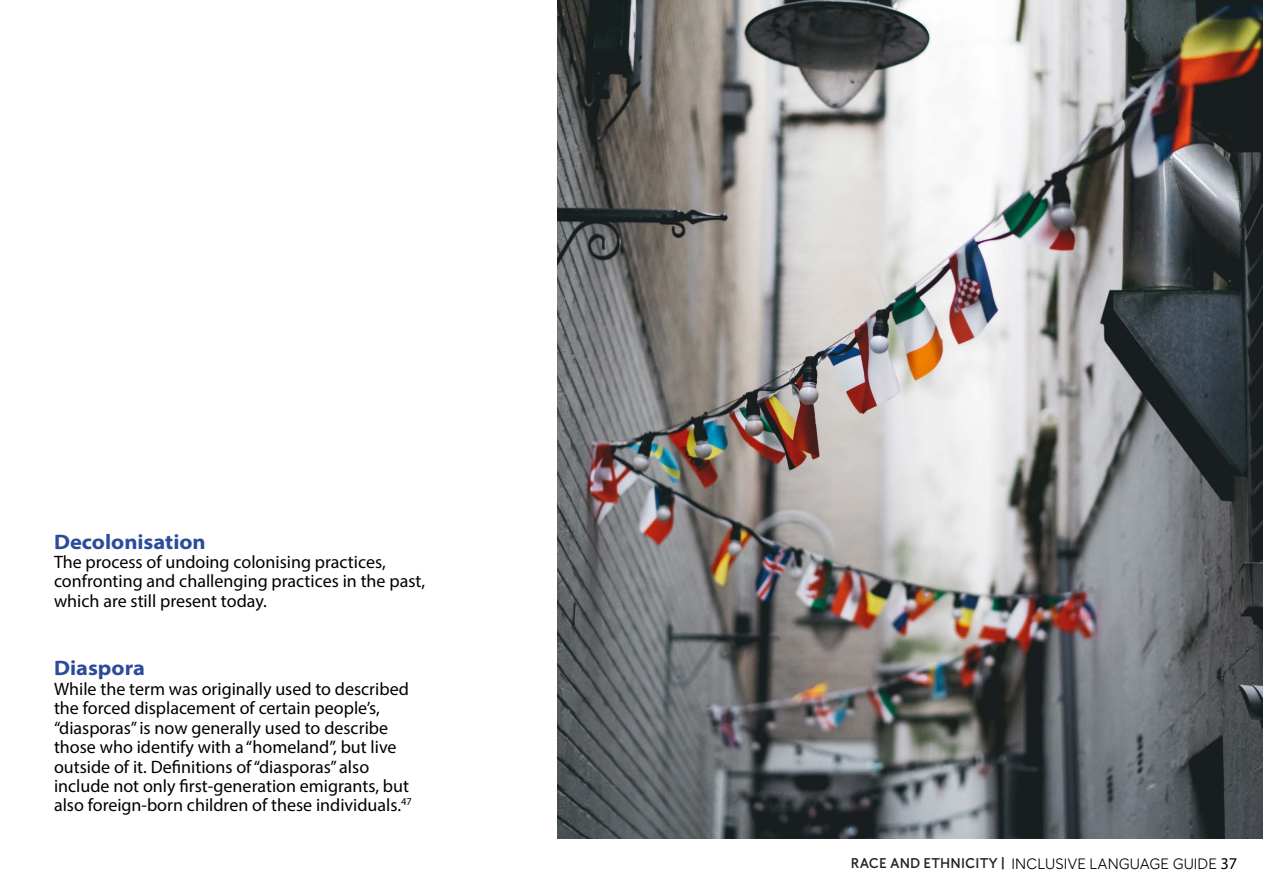
<style>
.page{position:relative;width:1263px;height:893px;background:#fff}
.page>*{position:absolute;margin:0;border:0;box-sizing:border-box;transform-origin:0 0}
.t1{font:700 semi-expanded 21px "Myriad Pro";color:#2b4c9b}
.t2{font:18px/19.4px "Myriad Pro";color:#000}
.t3{font:300 15px "Buenos Aires";color:#000}
.s1{font-weight:700;color:#232424}
.s2{font-family:"Myriad Pro";font-weight:400;font-size:16.5px}
</style>
<div class="page">
<img style="left:557px;top:0;width:706px;height:839px">
<p class="t1" style="left:54px;top:528px;width:153px">Decolonisation</p>
<p class="t2" style="left:54px;top:552px;width:373px">The process of undoing colonising practices, confronting and challenging practices in the past, which are still present today.</p>
<p class="t1" style="left:54px;top:654px;width:92px">Diaspora</p>
<p class="t2" style="left:54px;top:679px;width:359px">While the term was originally used to described the forced displacement of certain people’s, “diasporas” is now generally used to describe those who identify with a “homeland”, but live outside of it. Definitions of “diasporas” also include not only first-generation emigrants, but also foreign-born children of these individuals.<sup>47</sup></p>
<p class="t3" style="left:851px;top:853px;width:388px"><span class="s1">RACE AND ETHNICITY |</span> INCLUSIVE LANGUAGE GUIDE <span class="s2">37</span></p>
</div>
